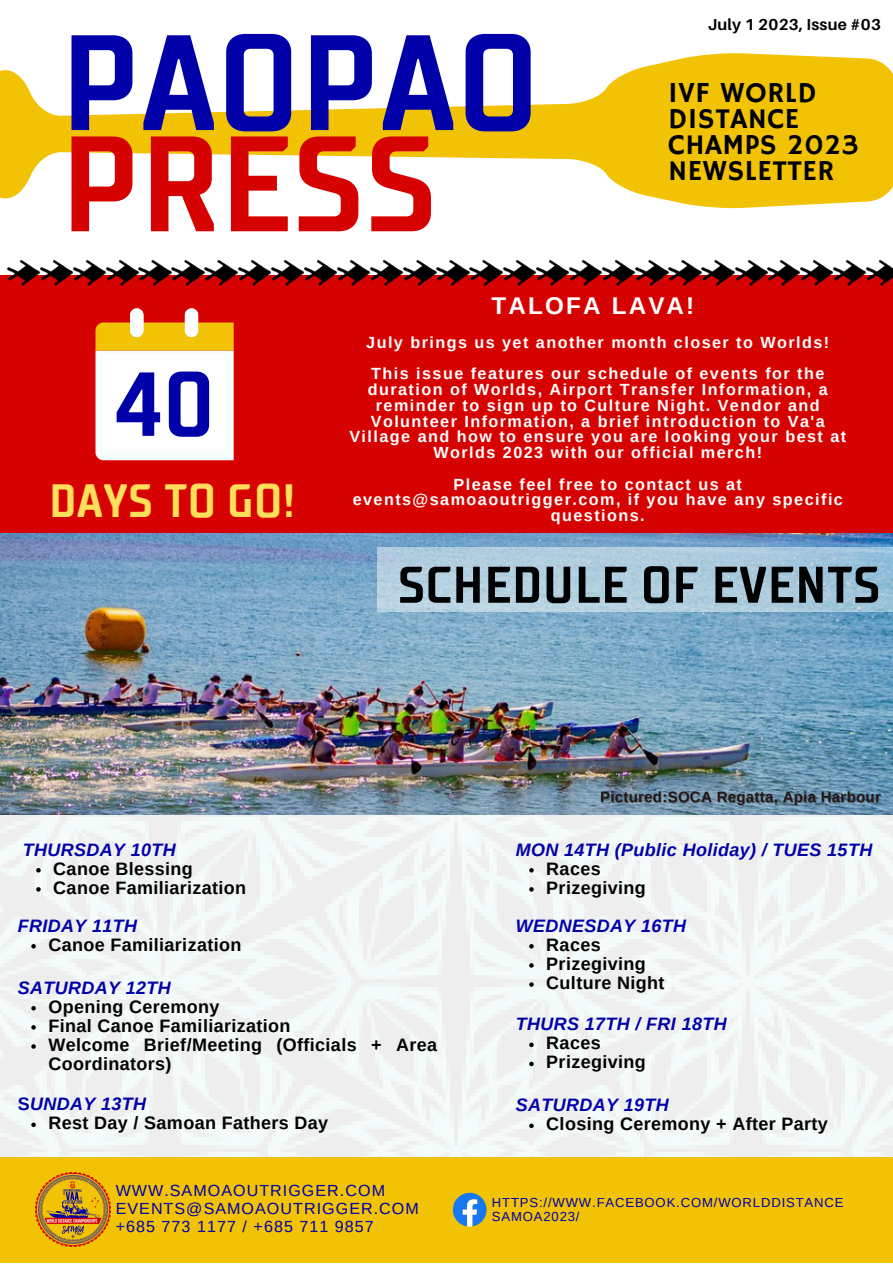
<style>
.page{position:relative;width:893px;height:1264px;background:#fff}
.page>*{position:absolute;margin:0;border:0;box-sizing:border-box;transform-origin:0 0}
.t1{font:700 135.3px "TT Supermolot Condensed";letter-spacing:.025em;color:#0100a9}
.t2{font:700 135.3px "TT Supermolot Condensed";letter-spacing:.025em;color:#d60201}
.t3{font:700 90.6px "TT Supermolot Condensed";color:#0100a9}
.t4{font:700 51.45px "TT Supermolot Condensed";letter-spacing:.025em;color:#010202}
.t5{font:700 46.5px "TT Supermolot Condensed";letter-spacing:.025em;color:#ffde59}
.t6{font:28.95px "Hammersmith One";letter-spacing:.015em;color:#000}
.t7{font:700 24.15px "Arimo";letter-spacing:.09em;color:#fff}
.t8{font:700 18px/19px "Arimo";letter-spacing:.02em;color:#010202}
.t9{font:italic 700 18px "Arimo";letter-spacing:.02em;color:#0100a9}
.t10{font:700 16.2px/15.8px "Arimo";letter-spacing:.09em;color:#fff;text-align:center}
.t11{font:16.05px "Arimo";letter-spacing:.065em;color:#0100a9}
.t12{font:700 15.9px "Aileron";letter-spacing:.015em;color:#000}
.t13{font:700 15px "Arimo";letter-spacing:.02em;color:#231815}
.t14{font:13.05px/14.2px "Arimo";letter-spacing:.065em;color:#0100a9}
.s1{font-style:normal}
</style>
<div class="page">
<div style="left:0;top:1157px;width:892px;height:105px;background:#f2c205"></div>
<div style="left:0;top:275px;width:892px;height:260px;background:#d60201"></div>
<svg style="left:0;top:53px;width:892px;height:377px"></svg>
<img style="left:36px;top:1172px;width:74px;height:74px">
<svg style="left:453px;top:1192px;width:33px;height:34px"></svg>
<img style="left:0;top:533px;width:892px;height:623px">
<svg style="left:377px;top:547px;width:515px;height:65px;background:#adccde"></svg>
<svg style="left:95px;top:308px;width:138px;height:152px"></svg>
<div style="left:103px;top:355px;width:122px;height:96px;background:#fff"></div>
<svg style="left:36px;top:868px;width:5px;height:4px"></svg>
<svg style="left:36px;top:887px;width:5px;height:4px"></svg>
<svg style="left:31px;top:944px;width:5px;height:4px"></svg>
<svg style="left:31px;top:1006px;width:5px;height:4px"></svg>
<svg style="left:31px;top:1025px;width:5px;height:4px"></svg>
<svg style="left:31px;top:1044px;width:5px;height:4px"></svg>
<svg style="left:529px;top:868px;width:4px;height:4px"></svg>
<svg style="left:529px;top:887px;width:4px;height:4px"></svg>
<svg style="left:529px;top:944px;width:4px;height:4px"></svg>
<svg style="left:529px;top:963px;width:4px;height:4px"></svg>
<svg style="left:529px;top:982px;width:4px;height:4px"></svg>
<svg style="left:529px;top:1042px;width:4px;height:5px"></svg>
<svg style="left:529px;top:1061px;width:4px;height:5px"></svg>
<svg style="left:529px;top:1123px;width:4px;height:5px"></svg>
<svg style="left:31px;top:1122px;width:5px;height:4px"></svg>
<img style="left:6px;top:260px;width:886px;height:25px">
<p class="t1" style="left:62px;top:-5px;width:477px">PAOPAO</p>
<p class="t2" style="left:62px;top:96px;width:375px">PRESS</p>
<p class="t12" style="left:707px;top:14px;width:175px">July 1 2023, Issue #03</p>
<p class="t6" style="left:668px;top:76px;width:150px">IVF WORLD</p>
<p class="t6" style="left:668px;top:102px;width:133px">DISTANCE</p>
<p class="t6" style="left:668px;top:128px;width:192px">CHAMPS 2023</p>
<p class="t6" style="left:668px;top:153px;width:168px">NEWSLETTER</p>
<p class="t3" style="left:115px;top:345px;width:100px">40</p>
<p class="t5" style="left:49px;top:470px;width:247px">DAYS TO GO!</p>
<p class="t7" style="left:491px;top:292px;width:204px">TALOFA LAVA!</p>
<p class="t10" style="left:366px;top:334px;width:464px">July brings us yet another month closer to Worlds!</p>
<p class="t10" style="left:349px;top:366px;width:498px">This issue features our schedule of events for the duration of Worlds, Airport Transfer Information, a reminder to sign up to Culture Night. Vendor and Volunteer Information, a brief introduction to Va'a Village and how to ensure you are looking your best at Worlds 2023 with our official merch!</p>
<p class="t10" style="left:352px;top:476px;width:491px">Please feel free to contact us at events@samoaoutrigger.com, if you have any specific</p>
<p class="t10" style="left:550px;top:507px;width:95px">questions.</p>
<p class="t4" style="left:398px;top:551px;width:483px">SCHEDULE OF EVENTS</p>
<p class="t13" style="left:600px;top:788px;width:282px">Pictured:SOCA Regatta, Apia Harbour</p>
<p class="t9" style="left:23px;top:839px;width:155px">THURSDAY 10TH</p>
<p class="t9" style="left:515px;top:839px;width:358px">MON 14TH (Public Holiday) / TUES 15TH</p>
<p class="t8" style="left:53px;top:859px;width:141px">Canoe Blessing</p>
<p class="t8" style="left:53px;top:878px;width:194px">Canoe Familiarization</p>
<p class="t8" style="left:546px;top:859px;width:56px">Races</p>
<p class="t8" style="left:546px;top:878px;width:101px">Prizegiving</p>
<p class="t9" style="left:18px;top:915px;width:121px">FRIDAY 11TH</p>
<p class="t9" style="left:515px;top:915px;width:172px">WEDNESDAY 16TH</p>
<p class="t8" style="left:48px;top:935px;width:194px">Canoe Familiarization</p>
<p class="t9" style="left:18px;top:977px;width:155px">SATURDAY 12TH</p>
<p class="t8" style="left:546px;top:935px;width:56px">Races</p>
<p class="t8" style="left:546px;top:954px;width:101px">Prizegiving</p>
<p class="t8" style="left:546px;top:973px;width:120px">Culture Night</p>
<p class="t8" style="left:48px;top:997px;width:173px">Opening Ceremony</p>
<p class="t8" style="left:48px;top:1016px;width:243px">Final Canoe Familiarization</p>
<p class="t8" style="left:48px;top:1035px;width:390px">Welcome Brief/Meeting (Officials + Area<br>Coordinators)</p>
<p class="t9" style="left:18px;top:1093px;width:130px"><span class="s1">S</span>UNDAY 13TH</p>
<p class="t8" style="left:48px;top:1113px;width:281px">Rest Day / Samoan Fathers Day</p>
<p class="t11" style="left:116px;top:1181px;width:271px">WWW.SAMOAOUTRIGGER.COM</p>
<p class="t11" style="left:116px;top:1199px;width:305px">EVENTS@SAMOAOUTRIGGER.COM</p>
<p class="t11" style="left:116px;top:1217px;width:260px">+685 773 1177 / +685 711 9857</p>
<p class="t9" style="left:515px;top:1013px;width:212px">THURS 17TH / FRI 18TH</p>
<p class="t8" style="left:546px;top:1033px;width:56px">Races</p>
<p class="t8" style="left:546px;top:1052px;width:101px">Prizegiving</p>
<p class="t9" style="left:515px;top:1094px;width:155px">SATURDAY 19TH</p>
<p class="t8" style="left:546px;top:1114px;width:283px">Closing Ceremony + After Party</p>
<p class="t14" style="left:492px;top:1195px;width:353px">HTTPS://WWW.FACEBOOK.COM/WORLDDISTANCE<br>SAMOA2023/</p>
</div>
